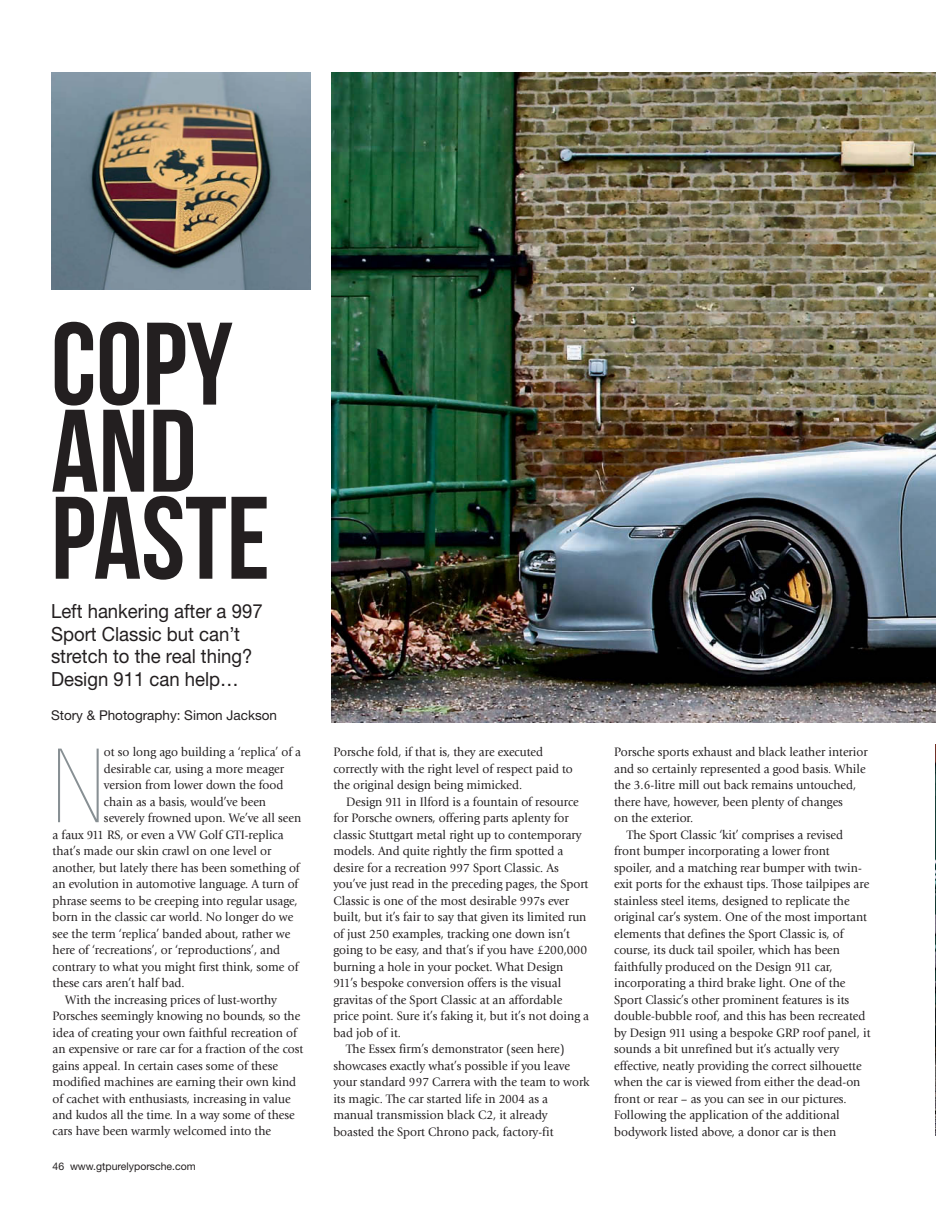
<style>
.page{position:relative;width:936px;height:1212px;background:#fff}
.page>*{position:absolute;margin:0;border:0;box-sizing:border-box;transform-origin:0 0}
.t1{font:117px/87px "Bebas Neue";color:#231f20}
.t2{font:900 condensed 103.05px "Helvetica Neue";color:#878f93}
.t3{font:19.5px/22.5px "Helvetica Neue";color:#231f20;scale:.95 1}
.t4{font:13.5px "Helvetica Neue";color:#231f20}
.t5{font:12.75px "Giovanni";color:#231f20;scale:.95 1}
.t6{font:10.5px "Helvetica Neue";color:#231f20}
</style>
<div class="page">
<img style="left:935px;top:744px;width:1px;height:391px">
<img style="left:332px;top:72px;width:603px;height:651px">
<img style="left:51px;top:72px;width:259px;height:217px">
<p class="t1" style="left:51px;top:321px;width:220px">COPY<br>AND<br>PASTE</p>
<p class="t3" style="left:51px;top:602px;width:224px">Left hankering after a 997<br>Sport Classic but can’t stretch to the real thing?<br>Design 911 can help…</p>
<p class="t4" style="left:51px;top:711px;width:227px">Story &amp; Photography: Simon Jackson</p>
<p class="t2" style="left:53px;top:749px;width:53px">N</p>
<p class="t5" style="left:104px;top:747px;width:209px">ot so long ago building a ‘replica’ of a</p>
<p class="t5" style="left:104px;top:763px;width:191px">desirable car, using a more meager</p>
<p class="t5" style="left:104px;top:780px;width:190px">version from lower down the food</p>
<p class="t5" style="left:104px;top:796px;width:172px">chain as a basis, would’ve been</p>
<p class="t5" style="left:104px;top:813px;width:209px">severely frowned upon. We’ve all seen</p>
<p class="t5" style="left:53px;top:829px;width:245px">a faux 911 RS, or even a VW Golf GTI-replica</p>
<p class="t5" style="left:53px;top:846px;width:232px">that’s made our skin crawl on one level or</p>
<p class="t5" style="left:53px;top:862px;width:262px">another, but lately there has been something of</p>
<p class="t5" style="left:53px;top:879px;width:260px">an evolution in automotive language. A turn of</p>
<p class="t5" style="left:53px;top:895px;width:259px">phrase seems to be creeping into regular usage,</p>
<p class="t5" style="left:53px;top:912px;width:255px">born in the classic car world. No longer do we</p>
<p class="t5" style="left:53px;top:928px;width:252px">see the term ‘replica’ banded about, rather we</p>
<p class="t5" style="left:53px;top:945px;width:241px">here of ‘recreations’, or ‘reproductions’, and</p>
<p class="t5" style="left:53px;top:961px;width:260px">contrary to what you might first think, some of</p>
<p class="t5" style="left:53px;top:978px;width:141px">these cars aren’t half bad.</p>
<p class="t5" style="left:65px;top:994px;width:224px">With the increasing prices of lust-worthy</p>
<p class="t5" style="left:53px;top:1011px;width:262px">Porsches seemingly knowing no bounds, so the</p>
<p class="t5" style="left:53px;top:1027px;width:259px">idea of creating your own faithful recreation of</p>
<p class="t5" style="left:53px;top:1044px;width:265px">an expensive or rare car for a fraction of the cost</p>
<p class="t5" style="left:53px;top:1060px;width:239px">gains appeal. In certain cases some of these</p>
<p class="t5" style="left:53px;top:1077px;width:258px">modified machines are earning their own kind</p>
<p class="t5" style="left:53px;top:1093px;width:252px">of cachet with enthusiasts, increasing in value</p>
<p class="t5" style="left:53px;top:1110px;width:256px">and kudos all the time. In a way some of these</p>
<p class="t5" style="left:53px;top:1126px;width:232px">cars have been warmly welcomed into the</p>
<p class="t6" style="left:53px;top:1162px;width:145px">46 www.gtpurelyporsche.com</p>
<p class="t5" style="left:333px;top:747px;width:222px">Porsche fold, if that is, they are executed</p>
<p class="t5" style="left:333px;top:763px;width:254px">correctly with the right level of respect paid to</p>
<p class="t5" style="left:333px;top:780px;width:200px">the original design being mimicked.</p>
<p class="t5" style="left:346px;top:796px;width:246px">Design 911 in Ilford is a fountain of resource</p>
<p class="t5" style="left:333px;top:813px;width:249px">for Porsche owners, offering parts aplenty for</p>
<p class="t5" style="left:333px;top:829px;width:263px">classic Stuttgart metal right up to contemporary</p>
<p class="t5" style="left:333px;top:846px;width:243px">models. And quite rightly the firm spotted a</p>
<p class="t5" style="left:333px;top:862px;width:239px">desire for a recreation 997 Sport Classic. As</p>
<p class="t5" style="left:333px;top:879px;width:270px">you’ve just read in the preceding pages, the Sport</p>
<p class="t5" style="left:333px;top:895px;width:249px">Classic is one of the most desirable 997s ever</p>
<p class="t5" style="left:333px;top:912px;width:268px">built, but it’s fair to say that given its limited run</p>
<p class="t5" style="left:333px;top:928px;width:250px">of just 250 examples, tracking one down isn’t</p>
<p class="t5" style="left:333px;top:945px;width:268px">going to be easy, and that’s if you have £200,000</p>
<p class="t5" style="left:333px;top:961px;width:243px">burning a hole in your pocket. What Design</p>
<p class="t5" style="left:333px;top:978px;width:241px">911’s bespoke conversion offers is the visual</p>
<p class="t5" style="left:333px;top:994px;width:242px">gravitas of the Sport Classic at an affordable</p>
<p class="t5" style="left:333px;top:1011px;width:271px">price point. Sure it’s faking it, but it’s not doing a</p>
<p class="t5" style="left:333px;top:1027px;width:73px">bad job of it.</p>
<p class="t5" style="left:346px;top:1044px;width:232px">The Essex firm’s demonstrator (seen here)</p>
<p class="t5" style="left:333px;top:1060px;width:250px">showcases exactly what’s possible if you leave</p>
<p class="t5" style="left:333px;top:1077px;width:271px">your standard 997 Carrera with the team to work</p>
<p class="t5" style="left:333px;top:1093px;width:227px">its magic. The car started life in 2004 as a</p>
<p class="t5" style="left:333px;top:1110px;width:227px">manual transmission black C2, it already</p>
<p class="t5" style="left:333px;top:1126px;width:233px">boasted the Sport Chrono pack, factory-fit</p>
<p class="t5" style="left:614px;top:747px;width:268px">Porsche sports exhaust and black leather interior</p>
<p class="t5" style="left:614px;top:763px;width:266px">and so certainly represented a good basis. While</p>
<p class="t5" style="left:614px;top:780px;width:256px">the 3.6-litre mill out back remains untouched,</p>
<p class="t5" style="left:614px;top:796px;width:242px">there have, however, been plenty of changes</p>
<p class="t5" style="left:614px;top:813px;width:85px">on the exterior.</p>
<p class="t5" style="left:627px;top:829px;width:229px">The Sport Classic ‘kit’ comprises a revised</p>
<p class="t5" style="left:614px;top:846px;width:228px">front bumper incorporating a lower front</p>
<p class="t5" style="left:614px;top:862px;width:262px">spoiler, and a matching rear bumper with twin-</p>
<p class="t5" style="left:614px;top:879px;width:270px">exit ports for the exhaust tips. Those tailpipes are</p>
<p class="t5" style="left:614px;top:895px;width:249px">stainless steel items, designed to replicate the</p>
<p class="t5" style="left:614px;top:912px;width:268px">original car’s system. One of the most important</p>
<p class="t5" style="left:614px;top:928px;width:243px">elements that defines the Sport Classic is, of</p>
<p class="t5" style="left:614px;top:945px;width:239px">course, its duck tail spoiler, which has been</p>
<p class="t5" style="left:614px;top:961px;width:231px">faithfully produced on the Design 911 car,</p>
<p class="t5" style="left:614px;top:978px;width:245px">incorporating a third brake light. One of the</p>
<p class="t5" style="left:614px;top:994px;width:249px">Sport Classic’s other prominent features is its</p>
<p class="t5" style="left:614px;top:1011px;width:266px">double-bubble roof, and this has been recreated</p>
<p class="t5" style="left:614px;top:1027px;width:271px">by Design 911 using a bespoke GRP roof panel, it</p>
<p class="t5" style="left:614px;top:1044px;width:238px">sounds a bit unrefined but it’s actually very</p>
<p class="t5" style="left:614px;top:1060px;width:262px">effective, neatly providing the correct silhouette</p>
<p class="t5" style="left:614px;top:1077px;width:261px">when the car is viewed from either the dead-on</p>
<p class="t5" style="left:614px;top:1093px;width:246px">front or rear – as you can see in our pictures.</p>
<p class="t5" style="left:614px;top:1110px;width:239px">Following the application of the additional</p>
<p class="t5" style="left:614px;top:1126px;width:235px">bodywork listed above, a donor car is then</p>
</div>
